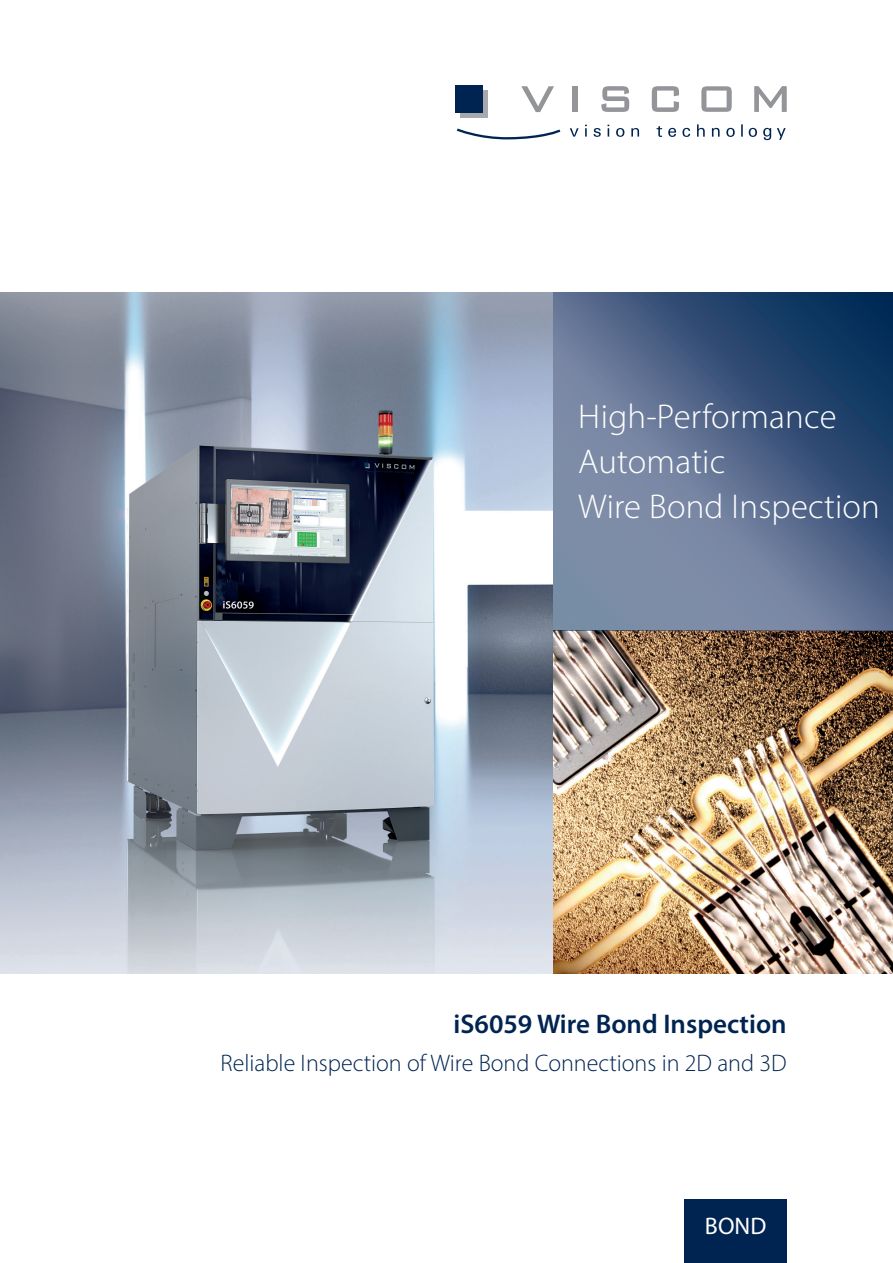
<style>
.page{position:relative;width:893px;height:1263px;background:#fff}
.page>*{position:absolute;margin:0;border:0;box-sizing:border-box;transform-origin:0 0}
.VISCOM_Headline{font:300 34.5px/45px "Myriad Pro";letter-spacing:.005em;color:#fff}
.VISCOM_Headline_2{font:600 27px "Myriad Pro";color:#002451}
.VISCOM_Headline_2-2{font:300 24px "Myriad Pro";color:#002451}
.VISCOM_Headline_2-3{font:24px "Myriad Pro";color:#fff}
</style>
<div class="page">
<img style="left:553px;top:630px;width:340px;height:343px">
<svg style="left:553px;top:292px;width:340px;height:338px;background:#556a8c"></svg>
<img style="left:0;top:293px;width:553px;height:680px">
<div style="left:685px;top:1199px;width:102px;height:64px;background:#002451"></div>
<div style="left:460px;top:90px;width:28px;height:28px;background:#a8a9ad"></div>
<svg style="left:521px;top:86px;width:33px;height:26px"></svg>
<div style="left:573px;top:86px;width:5px;height:26px;background:#939598"></div>
<svg style="left:601px;top:86px;width:28px;height:26px"></svg>
<svg style="left:652px;top:86px;width:27px;height:26px"></svg>
<svg style="left:754px;top:86px;width:33px;height:26px"></svg>
<svg style="left:570px;top:128px;width:9px;height:9px"></svg>
<svg style="left:585px;top:125px;width:2px;height:12px"></svg>
<svg style="left:594px;top:128px;width:7px;height:9px"></svg>
<svg style="left:616px;top:128px;width:8px;height:9px"></svg>
<svg style="left:631px;top:128px;width:8px;height:9px"></svg>
<div style="left:455px;top:85px;width:28px;height:28px;background:#002451"></div>
<svg style="left:457px;top:129px;width:103px;height:11px"></svg>
<svg style="left:657px;top:126px;width:5px;height:11px"></svg>
<svg style="left:668px;top:128px;width:8px;height:9px"></svg>
<svg style="left:682px;top:128px;width:8px;height:9px"></svg>
<svg style="left:697px;top:124px;width:8px;height:13px"></svg>
<svg style="left:712px;top:128px;width:8px;height:9px"></svg>
<svg style="left:726px;top:128px;width:9px;height:9px"></svg>
<svg style="left:741px;top:124px;width:2px;height:13px"></svg>
<svg style="left:749px;top:128px;width:8px;height:9px"></svg>
<svg style="left:763px;top:128px;width:8px;height:12px"></svg>
<svg style="left:777px;top:128px;width:9px;height:12px"></svg>
<svg style="left:701px;top:86px;width:31px;height:26px"></svg>
<p class="VISCOM_Headline" style="left:578px;top:394px;width:260px">High-Performance<br>Automatic</p>
<p class="VISCOM_Headline" style="left:578px;top:484px;width:303px">Wire Bond Inspection</p>
<p class="VISCOM_Headline_2" style="left:454px;top:1007px;width:335px">iS6059 Wire Bond Inspection</p>
<p class="VISCOM_Headline_2-2" style="left:220px;top:1049px;width:568px">Reliable Inspection of Wire Bond Connections in 2D and 3D</p>
<p class="VISCOM_Headline_2-3" style="left:705px;top:1211px;width:63px">BOND</p>
</div>
